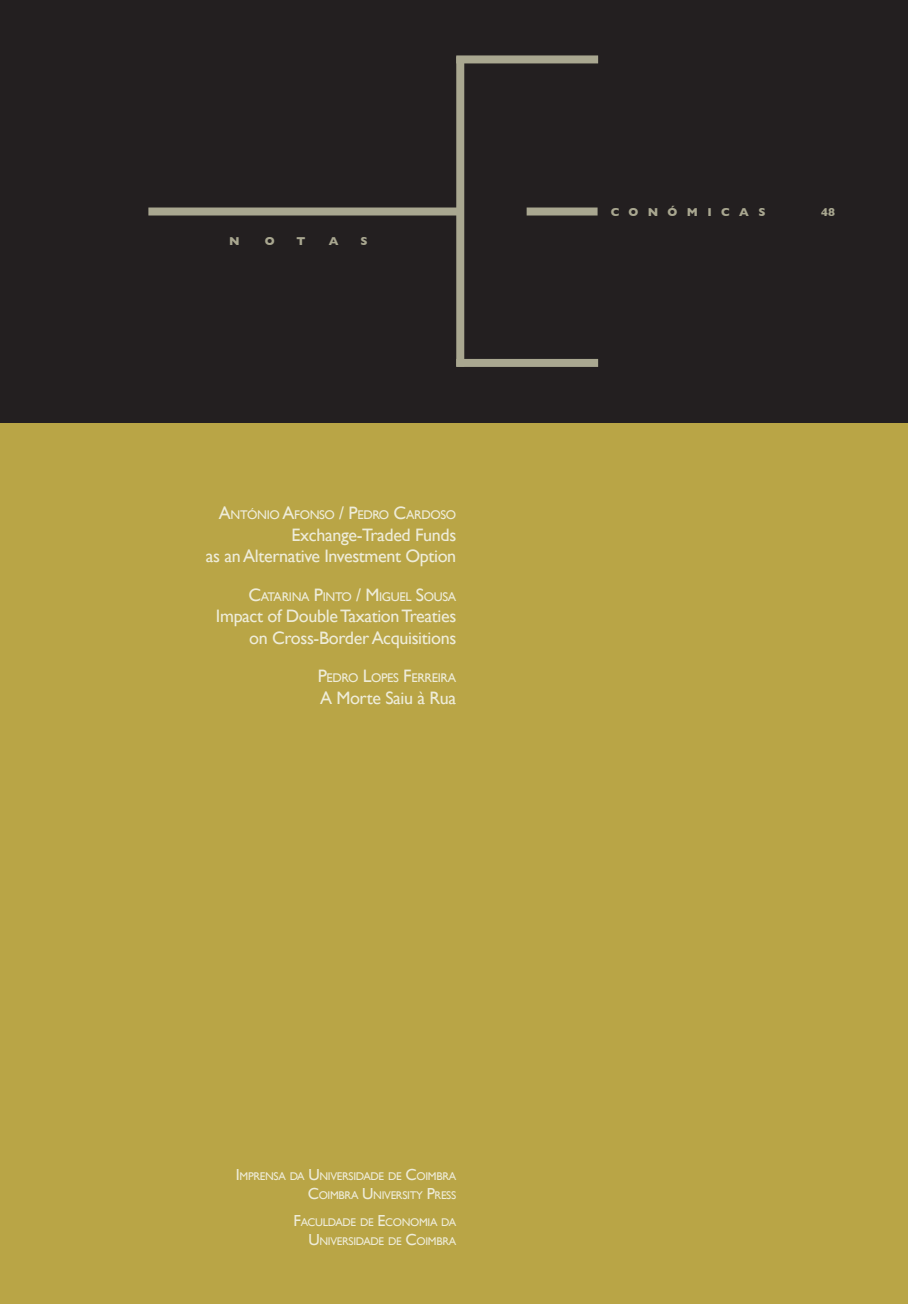
<style>
.page{position:relative;width:908px;height:1304px;background:#fff}
.page>*{position:absolute;margin:0;border:0;box-sizing:border-box;transform-origin:0 0}
.t1{font:18px/21.6px "Gill Sans";letter-spacing:-.02em;color:#eeecd9;text-align:right}
.t2{font:12.6px "Gill Sans";letter-spacing:-.03em;color:#eeecd9}
.t3{font:700 11.6px "Gill Sans";letter-spacing:.8em;color:#a9a790}
.t4{font:11.2px/19.2px "Gill Sans";letter-spacing:-.03em;color:#eeecd9;text-align:right}
.s1{font-size:18px}
.s2{font-size:16px}
</style>
<div class="page">
<div style="left:0;top:422px;width:907px;height:882px;background:#b9a546"></div>
<div style="left:0;top:0;width:907px;height:422px;background:#231f20"></div>
<div style="left:148px;top:208px;width:310px;height:8px;background:#a9a790"></div>
<div style="left:456px;top:56px;width:8px;height:311px;background:#a9a790"></div>
<div style="left:456px;top:55px;width:142px;height:8px;background:#a9a790"></div>
<div style="left:526px;top:208px;width:71px;height:8px;background:#a9a790"></div>
<div style="left:456px;top:359px;width:142px;height:8px;background:#a9a790"></div>
<p class="t3" style="left:229px;top:234px;width:12px">N</p>
<p class="t3" style="left:264px;top:234px;width:11px">O</p>
<p class="t3" style="left:296px;top:234px;width:10px">T</p>
<p class="t3" style="left:329px;top:234px;width:11px">A</p>
<p class="t3" style="left:360px;top:234px;width:9px">S</p>
<p class="t2" style="left:219px;top:507px;width:239px"><span class="s1">A</span>NTÓNIO <span class="s1">A</span>FONSO <span class="s1">/ P</span>EDRO <span class="s1">C</span>ARDOSO</p>
<p class="t1" style="left:206px;top:524px;width:252px">Exchange-Traded Funds<br>as an Alternative Investment Option</p>
<p class="t2" style="left:248px;top:589px;width:209px"><span class="s1">C</span>ATARINA <span class="s1">P</span>INTO <span class="s1">/ M</span>IGUEL <span class="s1">S</span>OUSA</p>
<p class="t1" style="left:216px;top:605px;width:242px">Impact of Double Taxation Treaties on Cross-Border Acquisitions</p>
<p class="t2" style="left:317px;top:671px;width:140px"><span class="s1">P</span>EDRO <span class="s1">L</span>OPES <span class="s1">F</span>ERREIRA</p>
<p class="t1" style="left:320px;top:687px;width:138px">A Morte Saiu à Rua</p>
<p class="t3" style="left:610px;top:205px;width:156px">CONÓMICAS</p>
<p class="t3" style="left:820px;top:205px;width:15px">48</p>
<p class="t4" style="left:236px;top:1166px;width:222px"><span class="s2">I</span>MPRENSA DA <span class="s2">U</span>NIVERSIDADE DE <span class="s2">C</span>OIMBRA<br><span class="s2">C</span>OIMBRA <span class="s2">U</span>NIVERSITY <span class="s2">P</span>RESS</p>
<p class="t4" style="left:293px;top:1213px;width:164px"><span class="s2">F</span>ACULDADE DE <span class="s2">E</span>CONOMIA DA<br><span class="s2">U</span>NIVERSIDADE DE <span class="s2">C</span>OIMBRA</p>
</div>
